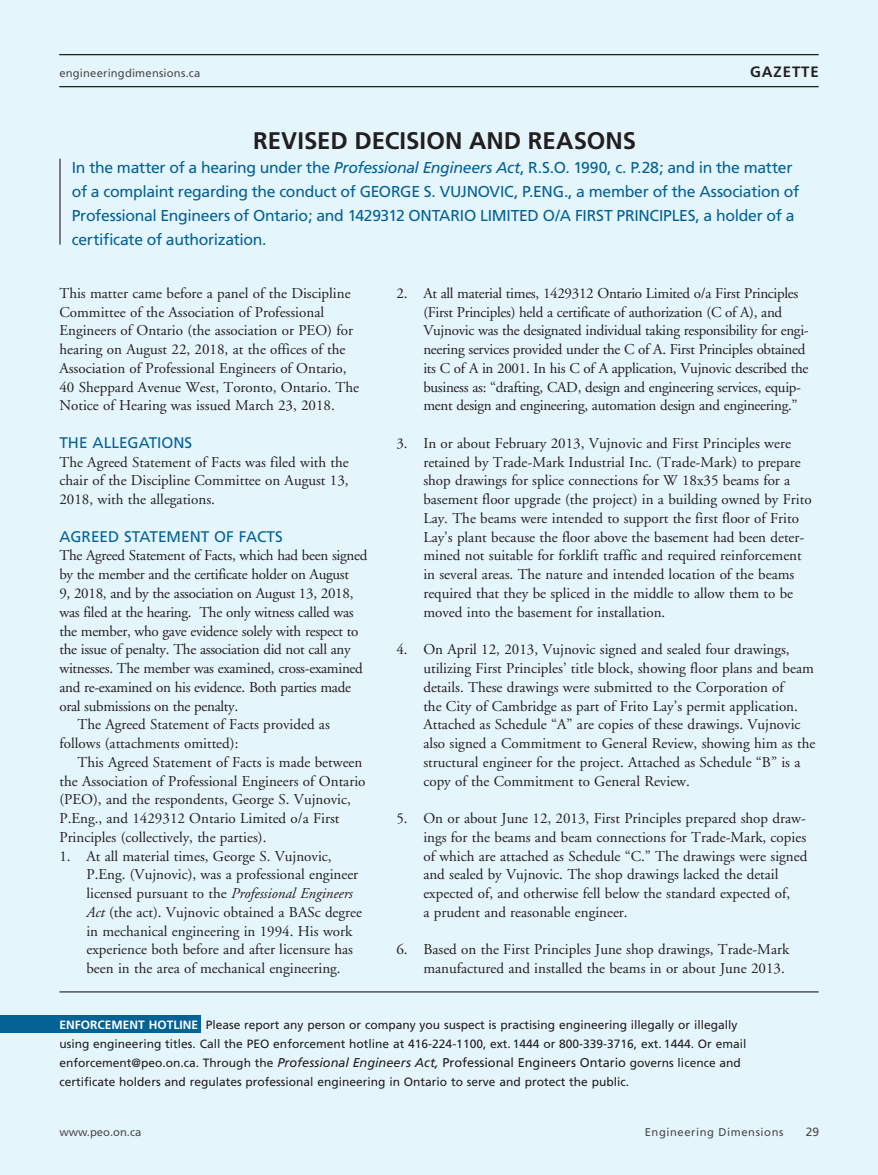
<style>
.page{position:relative;width:878px;height:1175px;background:#fff}
.page>*{position:absolute;margin:0;border:0;box-sizing:border-box;transform-origin:0 0}
.t1{font:700 24px "Frutiger";color:#231f20}
.t2{font:15.75px/24px "Frutiger";letter-spacing:-.02em;color:#046294}
.t3{font:15.3px "Frutiger";color:#046294}
.t4{font:15px/18.8px "Adobe Garamond";color:#231f20}
.t5{font:15px/18.8px "Adobe Garamond";letter-spacing:-.02em;color:#231f20}
.t6{font:700 15px "Frutiger";letter-spacing:.06em;color:#231f20}
.t7{font:12px/18.8px "Frutiger";color:#231f20}
.t8{font:12px "Frutiger";color:#4b4c4d}
.t9{font:11.25px "Frutiger";letter-spacing:.02em;color:#4b4c4d}
.t10{font:11.25px "Frutiger";letter-spacing:.05em;color:#4b4c4d}
.t11{font:11.25px "Frutiger";color:#4b4c4d}
.s1{font-style:italic}
.s2{font-weight:700;color:#fff}
.s3{font-style:italic;font-size:12.75px}
.s4{font-size:12.75px}
</style>
<div class="page">
<div style="left:0;top:0;width:878px;height:1174px;background:#e5f5fc"></div>
<hr style="left:59px;top:159px;width:2px;height:85px;background:#231f20">
<hr style="left:59px;top:54px;width:759px;height:1px;background:#231f20">
<hr style="left:59px;top:86px;width:759px;height:1px;background:#231f20">
<div style="left:0;top:1015px;width:200px;height:18px;background:#046294"></div>
<hr style="left:59px;top:991px;width:759px;height:1px;background:#231f20">
<p class="t9" style="left:59px;top:67px;width:142px">engineeringdimensions.ca</p>
<p class="t6" style="left:750px;top:63px;width:70px">GAZETTE</p>
<h1 class="t1" style="left:253px;top:126px;width:384px">REVISED DECISION AND REASONS</h1>
<p class="t2" style="left:72px;top:155px;width:728px">In the matter of a hearing under the <span class="s1">Professional Engineers Act</span>, R.S.O. 1990, c. P.28; and in the matter of a complaint regarding the conduct of GEORGE S. VUJNOVIC, P.ENG., a member of the Association of Professional Engineers of Ontario; and 1429312 ONTARIO LIMITED O/A FIRST PRINCIPLES, a holder of a certificate of authorization.</p>
<p class="t4" style="left:59px;top:284px;width:301px">This matter came before a panel of the Discipline Committee of the Association of Professional Engineers of Ontario (the association or PEO) for hearing on August 22, 2018, at the offices of the Association of Professional Engineers of Ontario, 40 Sheppard Avenue West, Toronto, Ontario. The Notice of Hearing was issued March 23, 2018.</p>
<p class="t3" style="left:59px;top:433px;width:134px">THE ALLEGATIONS</p>
<p class="t4" style="left:59px;top:453px;width:291px;text-align:justify">The Agreed Statement of Facts was filed with the chair of the Discipline Committee on August 13, 2018, with the allegations.</p>
<p class="t3" style="left:59px;top:527px;width:225px">AGREED STATEMENT OF FACTS</p>
<p class="t5" style="left:59px;top:547px;width:309px">The Agreed Statement of Facts, which had been signed</p>
<p class="t5" style="left:59px;top:565px;width:291px">by the member and the certificate holder on August</p>
<p class="t5" style="left:59px;top:584px;width:295px">9, 2018, and by the association on August 13, 2018,</p>
<p class="t5" style="left:59px;top:603px;width:296px">was filed at the hearing. The only witness called was</p>
<p class="t5" style="left:59px;top:622px;width:300px">the member, who gave evidence solely with respect to</p>
<p class="t5" style="left:59px;top:640px;width:293px">the issue of penalty. The association did not call any</p>
<p class="t5" style="left:59px;top:659px;width:305px">witnesses. The member was examined, cross-examined</p>
<p class="t5" style="left:59px;top:678px;width:293px">and re-examined on his evidence. Both parties made</p>
<p class="t5" style="left:59px;top:697px;width:180px">oral submissions on the penalty.</p>
<p class="t4" style="left:77px;top:715px;width:254px">The Agreed Statement of Facts provided as</p>
<p class="t4" style="left:59px;top:734px;width:180px">follows (attachments omitted):</p>
<p class="t4" style="left:77px;top:753px;width:286px">This Agreed Statement of Facts is made between</p>
<p class="t4" style="left:59px;top:772px;width:307px">the Association of Professional Engineers of Ontario</p>
<p class="t4" style="left:59px;top:790px;width:293px">(PEO), and the respondents, George S. Vujnovic,</p>
<p class="t4" style="left:59px;top:809px;width:281px">P.Eng., and 1429312 Ontario Limited o/a First</p>
<p class="t4" style="left:59px;top:828px;width:208px">Principles (collectively, the parties).</p>
<p class="t4" style="left:86px;top:847px;width:277px;text-indent:-27px">1. At all material times, George S. Vujnovic, P.Eng. (Vujnovic), was a professional engineer licensed pursuant to the <span class="s1">Professional Engineers Act</span> (the act). Vujnovic obtained a BASc degree in mechanical engineering in 1994. His work experience both before and after licensure has been in the area of mechanical engineering.</p>
<p class="t5" style="left:423px;top:284px;width:387px;text-indent:-27px">2. At all material times, 1429312 Ontario Limited o/a First Principles (First Principles) held a certificate of authorization (C of A), and Vujnovic was the designated individual taking responsibility for engi&shy;neering services provided under the C of A. First Principles obtained its C of A in 2001. In his C of A application, Vujnovic described the business as: “drafting, CAD, design and engineering services, equip&shy;ment design and engineering, automation design and engineering.”</p>
<p class="t4" style="left:423px;top:434px;width:390px;text-indent:-27px">3. In or about February 2013, Vujnovic and First Principles were retained by Trade-Mark Industrial Inc. (Trade-Mark) to prepare shop drawings for splice connections for W 18x35 beams for a basement floor upgrade (the project) in a building owned by Frito Lay. The beams were intended to support the first floor of Frito Lay’s plant because the floor above the basement had been deter&shy;mined not suitable for forklift traffic and required reinforcement in several areas. The nature and intended location of the beams required that they be spliced in the middle to allow them to be moved into the basement for installation.</p>
<p class="t4" style="left:423px;top:640px;width:393px;text-indent:-27px">4. On April 12, 2013, Vujnovic signed and sealed four drawings, utilizing First Principles’ title block, showing floor plans and beam details. These drawings were submitted to the Corporation of<br>the City of Cambridge as part of Frito Lay’s permit application.<br>Attached as Schedule “A” are copies of these drawings. Vujnovic also signed a Commitment to General Review, showing him as the structural engineer for the project. Attached as Schedule “B” is a copy of the Commitment to General Review.</p>
<p class="t4" style="left:423px;top:809px;width:385px;text-indent:-27px">5. On or about June 12, 2013, First Principles prepared shop draw&shy;ings for the beams and beam connections for Trade-Mark, copies of which are attached as Schedule “C.” The drawings were signed and sealed by Vujnovic. The shop drawings lacked the detail expected of, and otherwise fell below the standard expected of,<br>a prudent and reasonable engineer.</p>
<p class="t4" style="left:396px;top:940px;width:394px;text-align:right">6. Based on the First Principles June shop drawings, Trade-Mark manufactured and installed the beams in or about June 2013.</p>
<p class="t7" style="left:59px;top:1016px;width:688px"><span class="s2">ENFORCEMENT HOTLINE</span> Please report any person or company you suspect is practising engineering illegally or illegally using engineering titles. Call the PEO enforcement hotline at 416-224-1100, ext. 1444 or 800-339-3716, ext. 1444. Or email enforcement@peo.on.ca. Through the <span class="s3">Professional Engineers Act,</span> <span class="s4">Professional Engineers Ontario</span> governs licence and certificate holders and regulates professional engineering in Ontario to serve and protect the public.</p>
<p class="t11" style="left:59px;top:1125px;width:83px">www.peo.on.ca</p>
<p class="t10" style="left:644px;top:1125px;width:140px">Engineering Dimensions</p>
<p class="t8" style="left:805px;top:1124px;width:15px">29</p>
</div>
